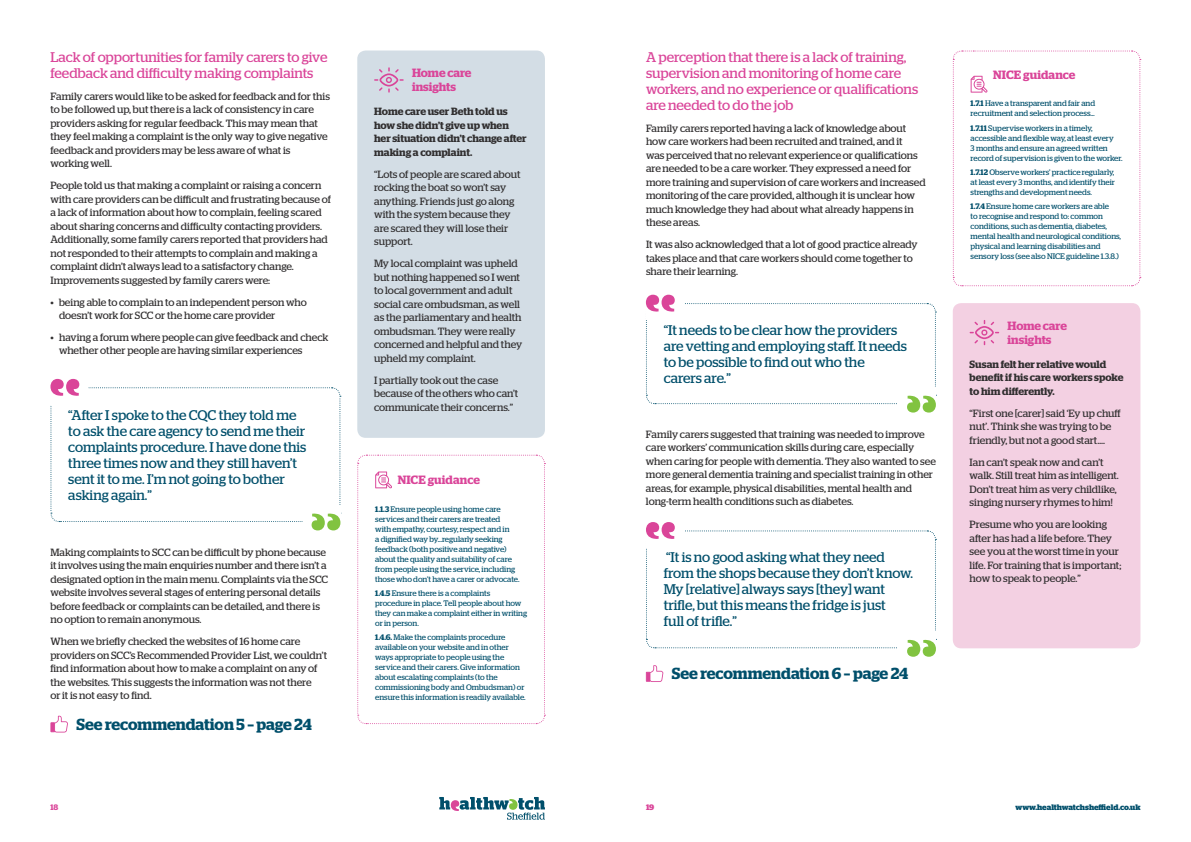
<style>
.page{position:relative;width:1191px;height:842px;background:#fff}
.page>*{position:absolute;margin:0;border:0;box-sizing:border-box;transform-origin:0 0}
.t1{font:600 16px "Stag";letter-spacing:-.005em;color:#004f6b}
.t2{font:14px/16px "Stag";letter-spacing:-.005em;color:#004f6b}
.t3{font:14px/16px "Stag";letter-spacing:-.005em;color:#da4599}
.t4{font:600 12px/14px "Stag";color:#da4599}
.t5{font:10.5px/13.5px "Stag";letter-spacing:-.005em;color:#312f30}
.t6{font:600 10.5px/13.5px "Stag";color:#312f30}
.t7{font:8px/10px "Stag";color:#004f6b}
.t8{font:700 8px "Stag";letter-spacing:-.005em;color:#004f6b}
.t9{font:600 8px "Stag";color:#da4599}
.t10{font:700 8px "Stag";color:#da4599}
.s1{font-weight:600}
</style>
<div class="page">
<svg style="left:439px;top:797px;width:106px;height:23px"></svg>
<div style="left:952px;top:303px;width:188px;height:345px;background:#f3d0e2;border-radius:8px"></div>
<svg style="left:969px;top:320px;width:30px;height:25px"></svg>
<svg style="left:645px;top:295px;width:291px;height:118px"></svg>
<svg style="left:646px;top:522px;width:290px;height:135px"></svg>
<svg style="left:952px;top:50px;width:189px;height:237px"></svg>
<svg style="left:646px;top:665px;width:17px;height:17px"></svg>
<svg style="left:357px;top:454px;width:188px;height:271px"></svg>
<svg style="left:50px;top:379px;width:291px;height:151px"></svg>
<div style="left:357px;top:51px;width:188px;height:387px;background:#d3dde5;border-radius:8px"></div>
<svg style="left:374px;top:67px;width:30px;height:26px"></svg>
<svg style="left:50px;top:715px;width:18px;height:17px"></svg>
<p class="t3" style="left:51px;top:49px;width:278px">Lack of opportunities for family carers to give feedback and difficulty making complaints</p>
<p class="t5" style="left:51px;top:89px;width:281px">Family carers would like to be asked for feedback and for this to be followed up, but there is a lack of consistency in care providers asking for regular feedback. This may mean that they feel making a complaint is the only way to give negative feedback and providers may be less aware of what is working well.</p>
<p class="t5" style="left:51px;top:179px;width:282px">People told us that making a complaint or raising a concern with care providers can be difficult and frustrating because of a lack of information about how to complain, feeling scared about sharing concerns and difficulty contacting providers.<br>Additionally, some family carers reported that providers had not responded to their attempts to complain and making a complaint didn’t always lead to a satisfactory change.<br>Improvements suggested by family carers were:</p>
<p class="t5" style="left:59px;top:295px;width:249px;text-indent:-9px">• being able to complain to an independent person who doesn’t work for SCC or the home care provider</p>
<p class="t5" style="left:59px;top:330px;width:271px;text-indent:-9px">• having a forum where people can give feedback and check whether other people are having similar experiences</p>
<p class="t2" style="left:68px;top:406px;width:239px">“After I spoke to the CQC they told me to ask the care agency to send me their complaints procedure. I have done this three times now and they still haven’t sent it to me. I’m not going to bother asking again.”</p>
<p class="t5" style="left:50px;top:545px;width:279px">Making complaints to SCC can be difficult by phone because it involves using the main enquiries number and there isn’t a designated option in the main menu. Complaints via the SCC website involves several stages of entering personal details before feedback or complaints can be detailed, and there is no option to remain anonymous.</p>
<p class="t5" style="left:50px;top:635px;width:278px">When we briefly checked the websites of 16 home care providers on SCC’s Recommended Provider List, we couldn’t find information about how to make a complaint on any of the websites. This suggests the information was not there<br>or it is not easy to find.</p>
<p class="t1" style="left:76px;top:715px;width:237px">See recommendation 5 – page 24</p>
<p class="t4" style="left:412px;top:66px;width:61px">Home care insights</p>
<p class="t6" style="left:374px;top:105px;width:154px">Home care user Beth told us how she didn’t give up when her situation didn’t change after making a complaint.</p>
<p class="t5" style="left:374px;top:167px;width:148px">“Lots of people are scared about rocking the boat so won’t say anything. Friends just go along with the system because they are scared they will lose their support.</p>
<p class="t5" style="left:374px;top:257px;width:150px">My local complaint was upheld but nothing happened so I went to local government and adult social care ombudsman, as well as the parliamentary and health ombudsman. They were really concerned and helpful and they upheld my complaint.</p>
<p class="t5" style="left:374px;top:373px;width:146px">I partially took out the case because of the others who can’t communicate their concerns.”</p>
<p class="t4" style="left:398px;top:473px;width:84px">NICE guidance</p>
<p class="t7" style="left:375px;top:504px;width:146px"><span class="s1">1.1.3</span> Ensure people using home care services and their carers are treated<br>with empathy, courtesy, respect and in<br>a dignified way by…regularly seeking feedback (both positive and negative) about the quality and suitability of care from people using the service, including those who don’t have a carer or advocate.</p>
<p class="t7" style="left:375px;top:588px;width:153px"><span class="s1">1.4.5</span> Ensure there is a complaints procedure in place. Tell people about how they can make a complaint either in writing or in person.</p>
<p class="t7" style="left:375px;top:632px;width:152px"><span class="s1">1.4.6.</span> Make the complaints procedure available on your website and in other ways appropriate to people using the service and their carers. Give information about escalating complaints (to the commissioning body and Ombudsman) or ensure this information is readily available.</p>
<p class="t3" style="left:646px;top:49px;width:274px">A perception that there is a lack of training, supervision and monitoring of home care workers, and no experience or qualifications are needed to do the job</p>
<p class="t5" style="left:646px;top:121px;width:281px">Family carers reported having a lack of knowledge about how care workers had been recruited and trained, and it<br>was perceived that no relevant experience or qualifications are needed to be a care worker. They expressed a need for more training and supervision of care workers and increased monitoring of the care provided, although it is unclear how much knowledge they had about what already happens in these areas.</p>
<p class="t5" style="left:646px;top:238px;width:273px">It was also acknowledged that a lot of good practice already takes place and that care workers should come together to share their learning.</p>
<p class="t2" style="left:664px;top:321px;width:245px">“It needs to be clear how the providers are vetting and employing staff. It needs to be possible to find out who the<br>carers are.”</p>
<p class="t5" style="left:646px;top:427px;width:291px">Family carers suggested that training was needed to improve care workers’ communication skills during care, especially when caring for people with dementia. They also wanted to see more general dementia training and specialist training in other areas, for example, physical disabilities, mental health and long-term health conditions such as diabetes.</p>
<p class="t2" style="left:664px;top:549px;width:251px">“It is no good asking what they need from the shops because they don’t know.<br>My [relative] always says [they] want trifle, but this means the fridge is just<br>full of trifle.”</p>
<p class="t1" style="left:672px;top:664px;width:238px">See recommendation 6 – page 24</p>
<p class="t4" style="left:993px;top:68px;width:84px">NICE guidance</p>
<p class="t7" style="left:970px;top:98px;width:126px"><span class="s1">1.7.1</span> Have a transparent and fair and recruitment and selection process…</p>
<p class="t7" style="left:970px;top:123px;width:153px"><span class="s1">1.7.11</span> Supervise workers in a timely, accessible and flexible way, at least every<br>3 months and ensure an agreed written record of supervision is given to the worker.</p>
<p class="t7" style="left:970px;top:167px;width:146px;text-align:justify"><span class="s1">1.7.12</span> Observe workers’ practice regularly, at least every 3 months, and identify their strengths and development needs.</p>
<p class="t7" style="left:970px;top:201px;width:152px"><span class="s1">1.7.4</span> Ensure home care workers are able<br>to recognise and respond to: common conditions, such as dementia, diabetes, mental health and neurological conditions, physical and learning disabilities and sensory loss (see also NICE guideline 1.3.8.)</p>
<p class="t4" style="left:1007px;top:318px;width:61px">Home care insights</p>
<p class="t6" style="left:969px;top:357px;width:155px">Susan felt her relative would benefit if his care workers spoke to him differently.</p>
<p class="t5" style="left:969px;top:406px;width:153px">“First one [carer] said ‘Ey up chuff nut’. Think she was trying to be friendly, but not a good start….</p>
<p class="t5" style="left:969px;top:455px;width:151px">Ian can’t speak now and can’t walk. Still treat him as intelligent.<br>Don’t treat him as very childlike, singing nursery rhymes to him!</p>
<p class="t5" style="left:969px;top:518px;width:153px">Presume who you are looking after has had a life before. They see you at the worst time in your life. For training that is important; how to speak to people.”</p>
<p class="t9" style="left:50px;top:803px;width:9px">18</p>
<p class="t10" style="left:646px;top:803px;width:10px">19</p>
<p class="t8" style="left:1015px;top:803px;width:126px">www.healthwatchsheffield.co.uk</p>
</div>
